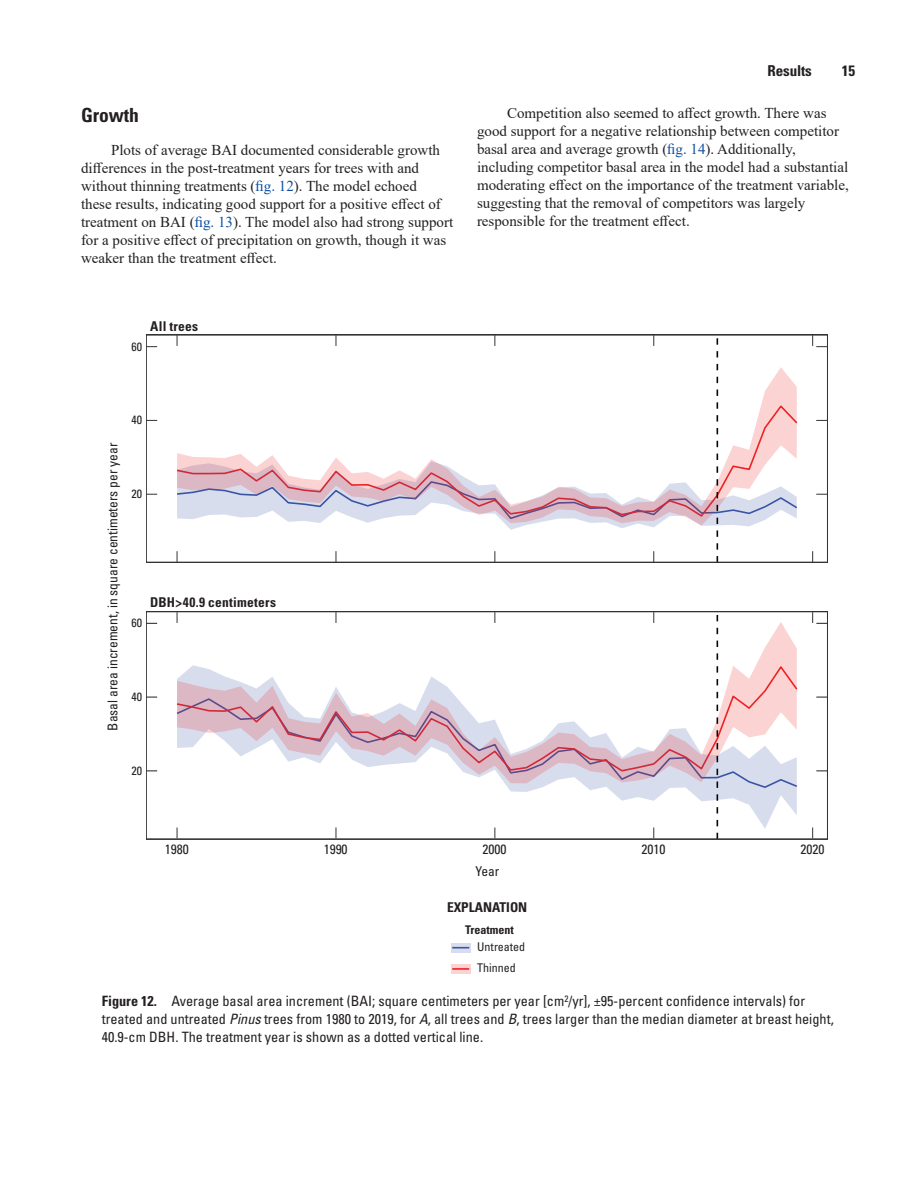
<style>
.page{position:relative;width:918px;height:1188px;background:#fff}
.page>*{position:absolute;margin:0;border:0;box-sizing:border-box;transform-origin:0 0}
.Heading_2{font:700 condensed 19.5px "Univers";letter-spacing:-.005em;color:#231f20}
.Body_Text{font:15px/18px "Times New Roman";color:#231f20}
.t1{font:700 condensed 15px "Univers";letter-spacing:-.005em;color:#231f20}
.FigureCaption{font:condensed 14.25px/18px "Univers";color:#231f20}
.t2{font:condensed 13.5px "Univers";color:#231f20}
.t3{font:700 condensed 13.5px "Univers";letter-spacing:.01em;color:#231f20}
.t4{font:condensed 12px "Univers";color:#231f20}
.t5{font:700 condensed 12px/17.4px "Univers";color:#231f20}
.s1{color:#0d4da1}
.s2{font-weight:400}
.s3{font-weight:700}
.s4{font-style:italic}
</style>
<div class="page">
<svg style="left:335px;top:783px;width:462px;height:46px"></svg>
<svg style="left:177px;top:622px;width:620px;height:161px"></svg>
<svg style="left:717px;top:615px;width:1px;height:221px"></svg>
<div style="left:146px;top:611px;width:682px;height:228px;border:2px solid #323333"></div>
<svg style="left:175px;top:335px;width:624px;height:227px"></svg>
<svg style="left:812px;top:612px;width:15px;height:12px"></svg>
<svg style="left:812px;top:335px;width:15px;height:12px"></svg>
<svg style="left:451px;top:943px;width:20px;height:10px"></svg>
<svg style="left:451px;top:964px;width:20px;height:10px"></svg>
<h2 class="Heading_2" style="left:81px;top:103px;width:60px">Growth</h2>
<p class="Body_Text" style="left:81px;top:141px;width:374px;text-indent:30px">Plots of average BAI documented considerable growth differences in the post-treatment years for trees with and without thinning treatments (<span class="s1">fig. 12</span>). The model echoed<br>these results, indicating good support for a positive effect of treatment on BAI (<span class="s1">fig. 13</span>). The model also had strong support for a positive effect of precipitation on growth, though it was weaker than the treatment effect.</p>
<p class="t4" style="left:132px;top:339px;width:12px">60</p>
<p class="t3" style="left:150px;top:317px;width:49px">All trees</p>
<p class="t1" style="left:767px;top:62px;width:46px">Results</p>
<p class="t1" style="left:842px;top:62px;width:15px">15</p>
<p class="Body_Text" style="left:477px;top:104px;width:373px;text-indent:30px">Competition also seemed to affect growth. There was good support for a negative relationship between competitor basal area and average growth (<span class="s1">fig. 14</span>). Additionally, including competitor basal area in the model had a substantial moderating effect on the importance of the treatment variable, suggesting that the removal of competitors was largely responsible for the treatment effect.</p>
<p class="t2" style="left:104px;top:731px;width:289px;rotate:-90deg">Basal area increment, in square centimeters per year</p>
<p class="t4" style="left:132px;top:413px;width:12px">40</p>
<p class="t4" style="left:132px;top:486px;width:12px">20</p>
<p class="t4" style="left:132px;top:615px;width:12px">60</p>
<p class="t3" style="left:150px;top:593px;width:127px">DBH&gt;40.9 centimeters</p>
<p class="t4" style="left:132px;top:689px;width:12px">40</p>
<p class="t4" style="left:132px;top:763px;width:12px">20</p>
<p class="t2" style="left:165px;top:841px;width:25px">1980</p>
<p class="t2" style="left:324px;top:841px;width:25px">1990</p>
<p class="t2" style="left:483px;top:841px;width:25px">2000</p>
<p class="t2" style="left:641px;top:841px;width:25px">2010</p>
<p class="t2" style="left:800px;top:841px;width:25px">2020</p>
<p class="t2" style="left:476px;top:862px;width:25px">Year</p>
<p class="t3" style="left:447px;top:899px;width:82px">EXPLANATION</p>
<p class="t5" style="left:477px;top:921px;width:49px;text-indent:-12px">Treatment<br><span class="s2">Untreated</span></p>
<p class="t4" style="left:477px;top:960px;width:40px">Thinned</p>
<p class="FigureCaption" style="left:102px;top:992px;width:734px"><span class="s3">Figure 12.</span> Average basal area increment (BAI; square centimeters per year [cm<sup>2</sup>/yr], ±95-percent confidence intervals) for treated and untreated <span class="s4">Pinus</span> trees from 1980 to 2019, for <span class="s4">A</span>, all trees and <span class="s4">B</span>, trees larger than the median diameter at breast height,<br>40.9-cm DBH. The treatment year is shown as a dotted vertical line.</p>
</div>
